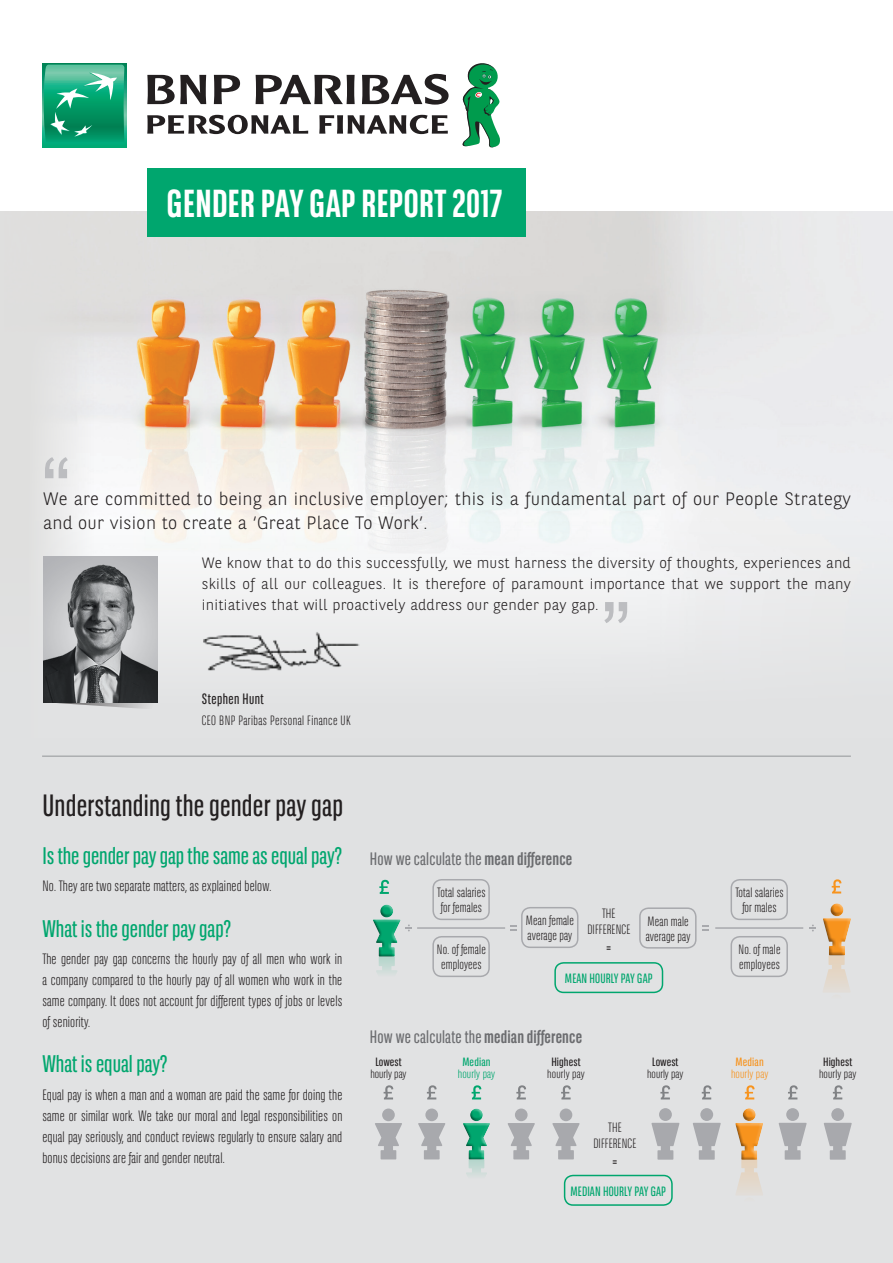
<style>
.page{position:relative;width:893px;height:1263px;background:#fff}
.page>*{position:absolute;margin:0;border:0;box-sizing:border-box;transform-origin:0 0}
.t1{font:90px "Arial";color:#bcbdc0}
.t2{font:700 39px "BNPP Sans Condensed";letter-spacing:.01em;color:#fff}
.t3{font:30.75px "BNPP Sans Condensed";letter-spacing:.005em;color:#231f20}
.t4{font:24px "BNPP Sans Condensed";letter-spacing:-.005em;color:#00a66e}
.t5{font:300 18px "BNPP Sans";letter-spacing:.015em;color:#231f20}
.t6{font:18px "BNPP Sans Condensed";letter-spacing:.01em;color:#6c6d70}
.t7{font:300 15px/21px "BNPP Sans Condensed";letter-spacing:.01em;color:#231f20;text-align:justify}
.t8{font:300 15px/21px "BNPP Sans";letter-spacing:.015em;color:#231f20}
.t9{font:15px "BNPP Sans Condensed";letter-spacing:.03em;color:#231f20}
.t10{font:14.85px "BNPP Sans Condensed";color:#231f20}
.t11{font:300 13.5px/15px "BNPP Sans Condensed";letter-spacing:.01em;color:#231f20}
.t12{font:13.5px "BNPP Sans Condensed";letter-spacing:.01em;color:#00a66e}
.t13{font:300 13.5px "BNPP Sans Condensed";letter-spacing:.03em;color:#231f20}
.t14{font:300 12px "BNPP Sans Condensed";color:#231f20;scale:1.1 1}
.t15{font:12px "BNPP Sans Condensed";letter-spacing:.01em;color:#231f20;scale:1.1 1}
.t16{font:300 12px "BNPP Sans Condensed";letter-spacing:.01em;color:#00a66e;scale:1.1 1}
.t17{font:300 12px "BNPP Sans Condensed";letter-spacing:.01em;color:#f7931d;scale:1.1 1}
.t18{font:12px "BNPP Sans Condensed";letter-spacing:.01em;color:#00a66e;scale:1.1 1}
.t19{font:12px "BNPP Sans Condensed";letter-spacing:.01em;color:#f7931d;scale:1.1 1}
.s1{font-weight:700}
</style>
<div class="page">
<div style="left:0;top:210px;width:893px;height:1053px;background:#e1e2e3"></div>
<div style="left:554px;top:962px;width:109px;height:31px;border:2px solid #00a66e;border-radius:9px"></div>
<div style="left:564px;top:1175px;width:109px;height:31px;border:2px solid #00a66e;border-radius:9px"></div>
<div style="left:0;top:195px;width:893px;height:755px;background:#dfdfde"></div>
<img style="left:2px;top:210px;width:891px;height:458px">
<div style="left:639px;top:907px;width:58px;height:41px;border:2px solid #a8a9ad;border-radius:9px"></div>
<svg style="left:809px;top:924px;width:7px;height:7px"></svg>
<svg style="left:832px;top:879px;width:9px;height:14px"></svg>
<div style="left:821px;top:903px;width:32px;height:54px;background:#e0e1e2"></div>
<svg style="left:823px;top:903px;width:28px;height:89px"></svg>
<div style="left:521px;top:907px;width:57px;height:41px;border:2px solid #a8a9ad;border-radius:9px"></div>
<svg style="left:379px;top:880px;width:10px;height:14px"></svg>
<div style="left:372px;top:904px;width:30px;height:54px;background:#e0e1e2"></div>
<svg style="left:463px;top:1108px;width:27px;height:67px"></svg>
<svg style="left:472px;top:1085px;width:9px;height:14px"></svg>
<svg style="left:427px;top:1085px;width:10px;height:14px"></svg>
<svg style="left:418px;top:1108px;width:27px;height:51px"></svg>
<svg style="left:516px;top:1085px;width:10px;height:14px"></svg>
<svg style="left:507px;top:1108px;width:28px;height:51px"></svg>
<svg style="left:561px;top:1085px;width:10px;height:14px"></svg>
<svg style="left:552px;top:1108px;width:28px;height:51px"></svg>
<svg style="left:384px;top:1085px;width:9px;height:14px"></svg>
<svg style="left:375px;top:1108px;width:27px;height:51px"></svg>
<svg style="left:788px;top:1085px;width:10px;height:14px"></svg>
<svg style="left:779px;top:1108px;width:28px;height:52px"></svg>
<svg style="left:833px;top:1085px;width:10px;height:14px"></svg>
<svg style="left:824px;top:1108px;width:28px;height:52px"></svg>
<svg style="left:702px;top:1085px;width:9px;height:14px"></svg>
<svg style="left:693px;top:1108px;width:28px;height:52px"></svg>
<svg style="left:660px;top:1085px;width:10px;height:14px"></svg>
<svg style="left:651px;top:1108px;width:28px;height:52px"></svg>
<svg style="left:745px;top:1085px;width:10px;height:14px"></svg>
<svg style="left:735px;top:1108px;width:28px;height:87px"></svg>
<svg style="left:373px;top:904px;width:39px;height:69px"></svg>
<svg style="left:703px;top:925px;width:6px;height:5px"></svg>
<svg style="left:510px;top:925px;width:6px;height:5px"></svg>
<div style="left:730px;top:936px;width:58px;height:41px;border:2px solid #a8a9ad;border-radius:9px"></div>
<div style="left:730px;top:879px;width:58px;height:41px;border:2px solid #a8a9ad;border-radius:9px"></div>
<hr style="left:715px;top:927px;width:88px;height:2px;background:#a8a9ad">
<div style="left:432px;top:936px;width:58px;height:41px;border:2px solid #a8a9ad;border-radius:9px"></div>
<div style="left:432px;top:879px;width:58px;height:41px;border:2px solid #a8a9ad;border-radius:9px"></div>
<hr style="left:417px;top:927px;width:88px;height:2px;background:#a8a9ad">
<div style="left:0;top:0;width:893px;height:210px;background:#fff"></div>
<svg style="left:147px;top:115px;width:161px;height:19px"></svg>
<svg style="left:319px;top:115px;width:129px;height:19px"></svg>
<svg style="left:147px;top:75px;width:59px;height:29px"></svg>
<svg style="left:214px;top:75px;width:26px;height:29px"></svg>
<svg style="left:256px;top:75px;width:99px;height:29px"></svg>
<svg style="left:362px;top:74px;width:87px;height:31px"></svg>
<svg style="left:462px;top:63px;width:38px;height:84px"></svg>
<svg style="left:42px;top:63px;width:84px;height:84px"></svg>
<svg style="left:44px;top:65px;width:80px;height:79px;background:#2cab82"></svg>
<hr style="left:42px;top:756px;width:809px;height:1px;background:#939598">
<div style="left:147px;top:168px;width:379px;height:69px;background:#00a66e"></div>
<svg style="left:57px;top:703px;width:89px;height:5px"></svg>
<div style="left:42px;top:556px;width:118px;height:147px;background:#ecedee"></div>
<img style="left:43px;top:557px;width:115px;height:145px">
<img style="left:202px;top:631px;width:159px;height:40px">
<h2 class="t2" style="left:167px;top:181px;width:337px">GENDER PAY GAP REPORT 2017</h2>
<h1 class="t1" style="left:41px;top:432px;width:31px">“</h1>
<p class="t5" style="left:43px;top:510px;width:386px">and our vision to create a ‘Great Place To Work’.</p>
<p class="t5" style="left:43px;top:486px;width:809px">We are committed to being an inclusive employer; this is a fundamental part of our People Strategy</p>
<p class="t8" style="left:202px;top:551px;width:650px">We know that to do this successfully, we must harness the diversity of thoughts, experiences and</p>
<h1 class="t1" style="left:631px;top:648px;width:31px;rotate:-180deg">“</h1>
<p class="t8" style="left:202px;top:572px;width:651px">skills of all our colleagues. It is therefore of paramount importance that we support the many initiatives that will proactively address our gender pay gap.</p>
<p class="t9" style="left:202px;top:690px;width:64px">Stephen Hunt</p>
<p class="t13" style="left:202px;top:711px;width:150px">CEO BNP Paribas Personal Finance UK</p>
<h3 class="t3" style="left:42px;top:786px;width:302px">Understanding the gender pay gap</h3>
<h3 class="t4" style="left:42px;top:841px;width:301px">Is the gender pay gap the same as equal pay?</h3>
<p class="t7" style="left:42px;top:875px;width:231px">No. They are two separate matters, as explained below.</p>
<p class="t6" style="left:370px;top:847px;width:204px">How we calculate the <span class="s1">mean difference</span></p>
<p class="t11" style="left:437px;top:885px;width:50px">Total salaries for females</p>
<p class="t11" style="left:602px;top:906px;width:15px">THE</p>
<p class="t11" style="left:526px;top:913px;width:50px">Mean female average pay</p>
<p class="t11" style="left:646px;top:913px;width:46px">Mean male average pay</p>
<h3 class="t4" style="left:42px;top:913px;width:190px">What is the gender pay gap?</h3>
<p class="t11" style="left:587px;top:922px;width:44px">DIFFERENCE</p>
<p class="t7" style="left:42px;top:948px;width:301px">The gender pay gap concerns the hourly pay of all men who work in a company compared to the hourly pay of all women who work in the same company. It does not account for different types of jobs or levels of seniority.</p>
<p class="t11" style="left:437px;top:942px;width:50px;text-align:center">No. of female employees</p>
<p class="t12" style="left:565px;top:970px;width:89px">MEAN HOURLY PAY GAP</p>
<p class="t6" style="left:370px;top:1025px;width:214px">How we calculate the <span class="s1">median difference</span></p>
<h3 class="t4" style="left:42px;top:1049px;width:127px">What is equal pay?</h3>
<p class="t7" style="left:42px;top:1084px;width:301px">Equal pay is when a man and a woman are paid the same for doing the same or similar work. We take our moral and legal responsibilities on equal pay seriously, and conduct reviews regularly to ensure salary and bonus decisions are fair and gender neutral.</p>
<p class="t15" style="left:375px;top:1054px;width:25px">Lowest</p>
<p class="t14" style="left:370px;top:1066px;width:34px">hourly pay</p>
<p class="t18" style="left:462px;top:1054px;width:27px">Median</p>
<p class="t16" style="left:458px;top:1066px;width:35px">hourly pay</p>
<p class="t15" style="left:551px;top:1054px;width:28px">Highest</p>
<p class="t14" style="left:547px;top:1066px;width:35px">hourly pay</p>
<p class="t15" style="left:652px;top:1054px;width:25px">Lowest</p>
<p class="t14" style="left:647px;top:1066px;width:34px">hourly pay</p>
<p class="t11" style="left:593px;top:1119px;width:44px;line-height:16.2px;text-align:center">THE<br>DIFFERENCE</p>
<p class="t10" style="left:612px;top:1152px;width:6px">=</p>
<p class="t12" style="left:570px;top:1183px;width:97px">MEDIAN HOURLY PAY GAP</p>
<p class="t11" style="left:735px;top:885px;width:50px;text-align:center">Total salaries for males</p>
<p class="t11" style="left:738px;top:942px;width:44px">No. of male employees</p>
<p class="t19" style="left:736px;top:1054px;width:27px">Median</p>
<p class="t17" style="left:731px;top:1066px;width:35px">hourly pay</p>
<p class="t15" style="left:823px;top:1054px;width:28px">Highest</p>
<p class="t14" style="left:819px;top:1066px;width:35px">hourly pay</p>
</div>
